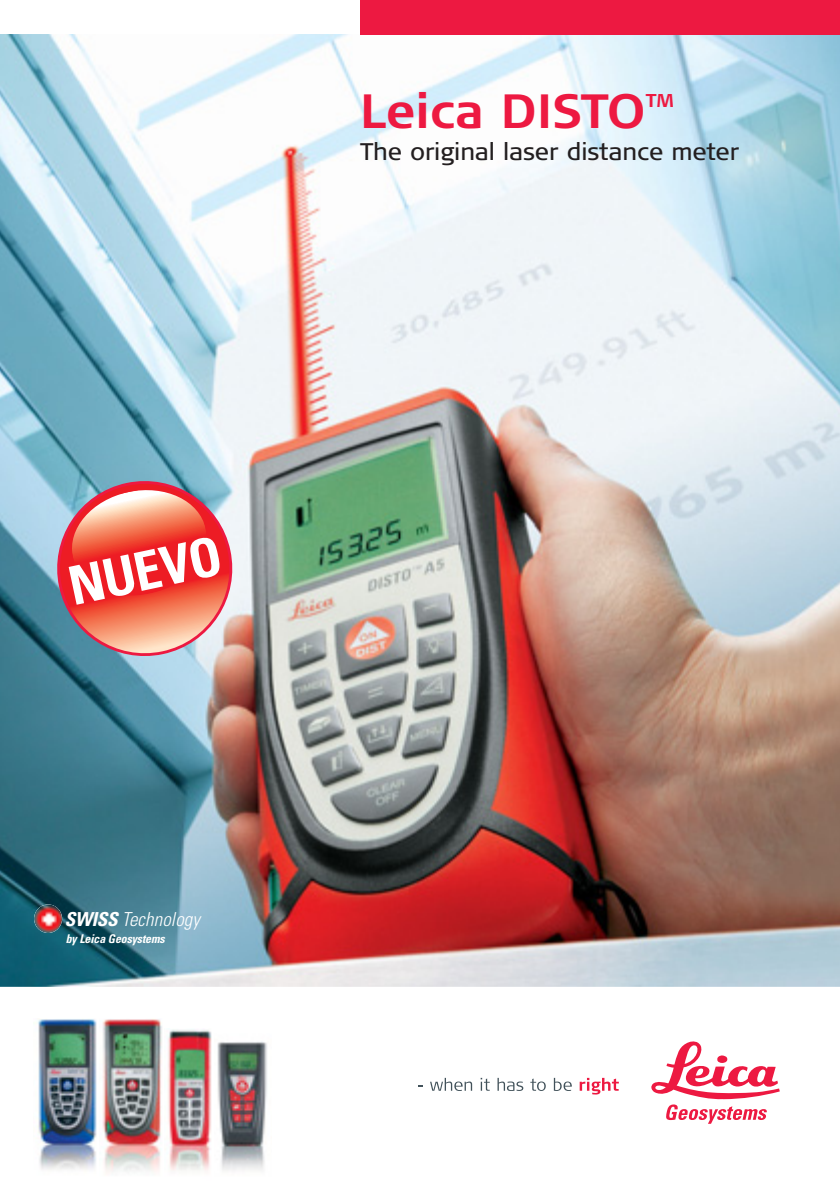
<style>
.page{position:relative;width:840px;height:1191px;background:#fff}
.page>*{position:absolute;margin:0;border:0;box-sizing:border-box;transform-origin:0 0}
.t1{font:700 condensed 53.4px "Univers";color:#fff}
.t2{font:700 48px "Signa Column";color:#ed1941}
.t3{font:24px "Signa Column";color:#231f20}
.t4{font:italic 300 condensed 19.2px "Univers";letter-spacing:.01em;color:#fff}
.t5{font:700 18.6px "Signa Column";color:#ed1941}
.t6{font:italic 700 condensed 12px "Univers";letter-spacing:-.01em;color:#fff}
.s1{font-weight:700}
</style>
<div class="page">
<img style="left:0;top:34px;width:839px;height:952px">
<img style="left:34px;top:904px;width:28px;height:29px;border-radius:50%">
<div style="left:360px;top:0;width:479px;height:34px;background:#ed1941"></div>
<svg style="left:430px;top:1077px;width:42px;height:14px"></svg>
<svg style="left:480px;top:1077px;width:9px;height:13px"></svg>
<svg style="left:497px;top:1077px;width:26px;height:14px"></svg>
<svg style="left:530px;top:1078px;width:15px;height:13px"></svg>
<svg style="left:553px;top:1077px;width:18px;height:14px"></svg>
<svg style="left:579px;top:1077px;width:39px;height:17px"></svg>
<svg style="left:651px;top:1041px;width:128px;height:82px"></svg>
<img style="left:37px;top:1019px;width:125px;height:154px">
<img style="left:167px;top:1029px;width:45px;height:142px">
<img style="left:217px;top:1041px;width:50px;height:130px">
<svg style="left:47px;top:471px;width:192px;height:195px;background:#cf7c7b"></svg>
<h2 class="t2" style="left:360px;top:92px;width:287px">Leica DISTO</h2>
<p class="t5" style="left:645px;top:93px;width:29px">TM</p>
<p class="t3" style="left:360px;top:142px;width:380px">The original laser distance meter</p>
<h1 class="t1" style="left:65px;top:568px;width:156px;rotate:-12deg">NUEVO</h1>
<p class="t4" style="left:65px;top:912px;width:137px"><span class="s1">SWISS</span> Technology</p>
<p class="t6" style="left:66px;top:934px;width:100px">by Leica Geosystems</p>
</div>
